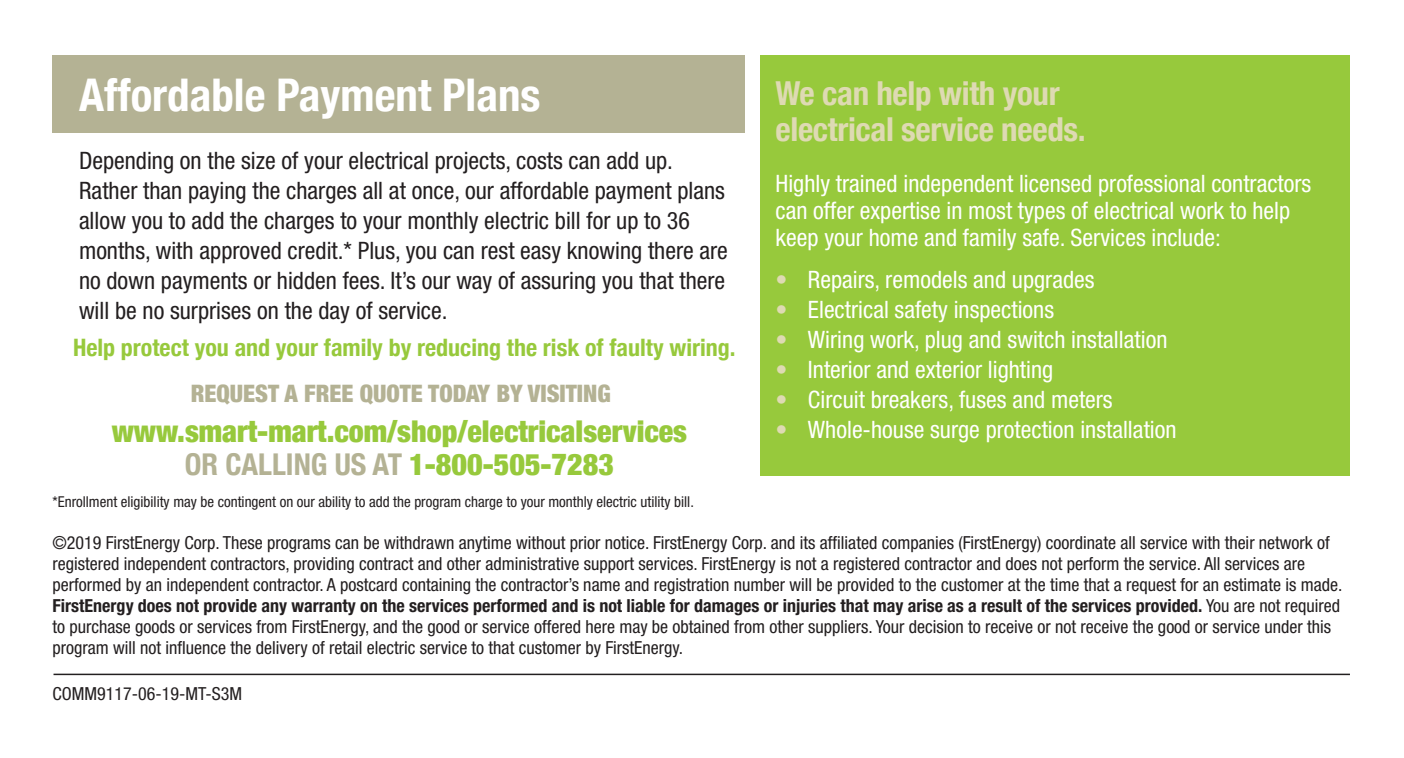
<style>
.page{position:relative;width:1404px;height:758px;background:#fff}
.page>*{position:absolute;margin:0;border:0;box-sizing:border-box;transform-origin:0 0}
.t1{font:700 condensed 45px "Helvetica Neue";color:#fff}
.t2{font:700 condensed 33px/36px "Helvetica Neue";letter-spacing:-.01em;color:#dedab3}
.t3{font:900 condensed 30px/33px "Helvetica Neue";color:#97c93c;text-align:center}
.t4{font:condensed 24px/27px "Helvetica Neue";color:#fff}
.t5{font:condensed 24px/30px "Helvetica Neue";color:#231f20}
.t6{font:700 condensed 24px "Helvetica Neue";color:#97c93c}
.t7{font:900 condensed 24px "Helvetica Neue";color:#b4b294}
.t8{font:condensed 18px/21px "Helvetica Neue";color:#231f20}
.t9{font:condensed 15px "Helvetica Neue";color:#231f20}
.s1{font-weight:700;color:#b4b294}
.s2{color:#dedab3}
.s3{font-weight:700}
</style>
<div class="page">
<div style="left:53px;top:55px;width:692px;height:78px;background:#b4b294"></div>
<div style="left:760px;top:55px;width:589px;height:421px;background:#97c93c"></div>
<hr style="left:54px;top:673px;width:1296px;height:2px;background:#231f20">
<h1 class="t1" style="left:79px;top:57px;width:463px">Affordable Payment Plans</h1>
<p class="t5" style="left:79px;top:145px;width:650px">Depending on the size of your electrical projects, costs can add up.<br>Rather than paying the charges all at once, our affordable payment plans allow you to add the charges to your monthly electric bill for up to 36 months, with approved credit.* Plus, you can rest easy knowing there are no down payments or hidden fees. It’s our way of assuring you that there will be no surprises on the day of service.</p>
<h3 class="t6" style="left:73px;top:328px;width:664px">Help protect you and your family by reducing the risk of faulty wiring.</h3>
<h3 class="t7" style="left:191px;top:373px;width:421px">REQUEST A FREE QUOTE TODAY BY VISITING</h3>
<h3 class="t3" style="left:112px;top:413px;width:577px">www.smart-mart.com/shop/electricalservices<br><span class="s1">OR CALLING US AT</span> 1-800-505-7283</h3>
<p class="t9" style="left:53px;top:493px;width:643px">*Enrollment eligibility may be contingent on our ability to add the program charge to your monthly electric utility bill.</p>
<h2 class="t2" style="left:775px;top:72px;width:312px">We can help with your electrical service needs.</h2>
<h3 class="t4" style="left:775px;top:169px;width:537px">Highly trained independent licensed professional contractors can offer expertise in most types of electrical work to help keep your home and family safe. Services include:</h3>
<h3 class="t4" style="left:775px;top:265px;width:320px"><span class="s2">•</span> Repairs, remodels and upgrades</h3>
<h3 class="t4" style="left:775px;top:295px;width:280px"><span class="s2">•</span> Electrical safety inspections</h3>
<h3 class="t4" style="left:775px;top:325px;width:393px"><span class="s2">•</span> Wiring work, plug and switch installation</h3>
<h3 class="t4" style="left:775px;top:355px;width:279px"><span class="s2">•</span> Interior and exterior lighting</h3>
<h3 class="t4" style="left:775px;top:385px;width:339px"><span class="s2">•</span> Circuit breakers, fuses and meters</h3>
<h3 class="t4" style="left:775px;top:415px;width:402px"><span class="s2">•</span> Whole-house surge protection installation</h3>
<p class="t8" style="left:53px;top:532px;width:1291px">©2019 FirstEnergy Corp. These programs can be withdrawn anytime without prior notice. FirstEnergy Corp. and its affiliated companies (FirstEnergy) coordinate all service with their network of registered independent contractors, providing contract and other administrative support services. FirstEnergy is not a registered contractor and does not perform the service. All services are performed by an independent contractor. A postcard containing the contractor’s name and registration number will be provided to the customer at the time that a request for an estimate is made.<br><span class="s3">FirstEnergy does not provide any warranty on the services performed and is not liable for damages or injuries that may arise as a result of the services provided.</span> You are not required to purchase goods or services from FirstEnergy, and the good or service offered here may be obtained from other suppliers. Your decision to receive or not receive the good or service under this program will not influence the delivery of retail electric service to that customer by FirstEnergy.</p>
<p class="t8" style="left:53px;top:683px;width:191px">COMM9117-06-19-MT-S3M</p>
</div>
